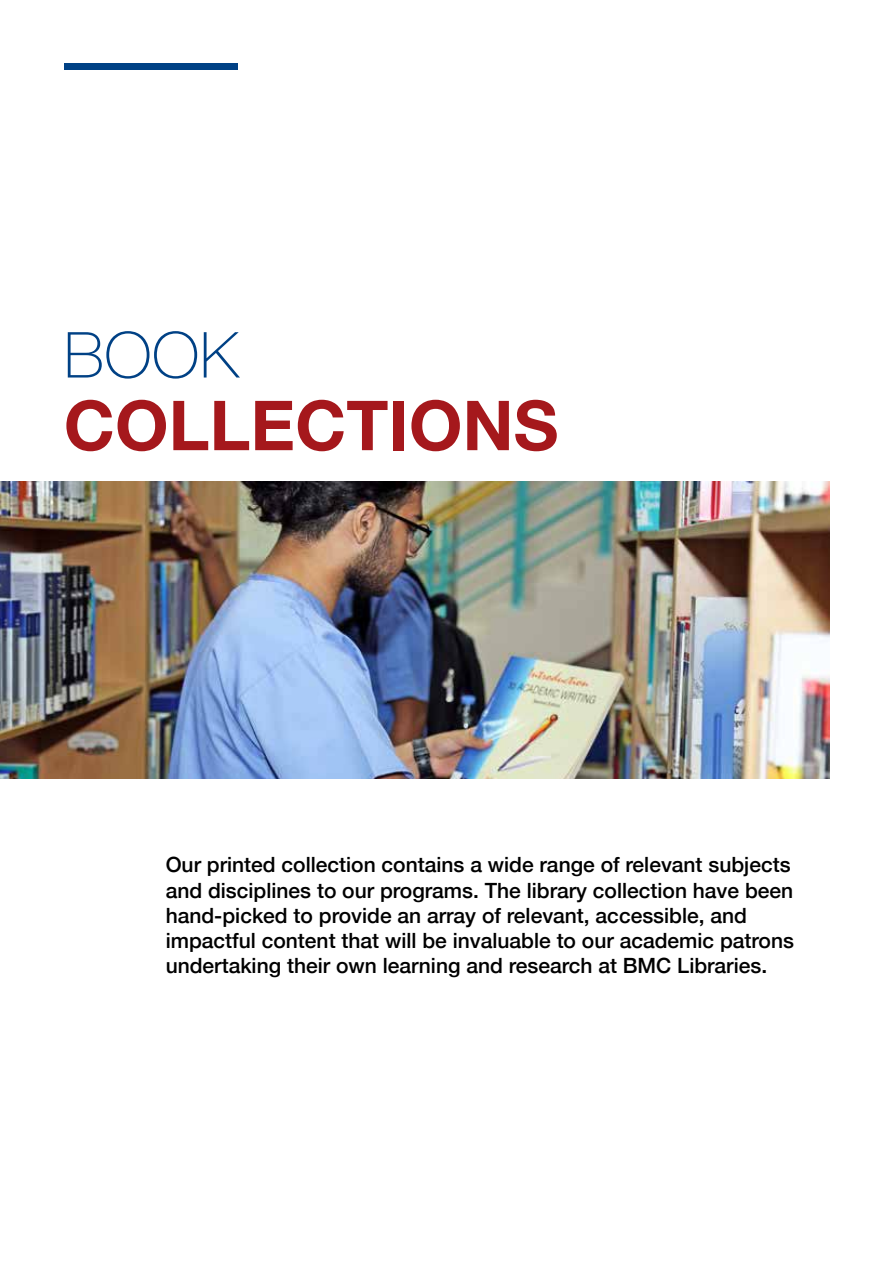
<style>
.page{position:relative;width:893px;height:1263px;background:#fff}
.page>*{position:absolute;margin:0;border:0;box-sizing:border-box;transform-origin:0 0}
.t1{font:700 69px "Helvetica Neue";color:#a5181c}
.t2{font:100 63.45px "Helvetica Neue";color:#004185}
.t3{font:500 21px/25.2px "Helvetica Neue";color:#000}
</style>
<div class="page">
<div style="left:64px;top:64px;width:173px;height:6px;background:#004185"></div>
<img style="left:0;top:481px;width:829px;height:297px">
<h2 class="t2" style="left:64px;top:307px;width:176px">BOOK</h2>
<h1 class="t1" style="left:64px;top:371px;width:496px">COLLECTIONS</h1>
<p class="t3" style="left:166px;top:850px;width:630px">Our printed collection contains a wide range of relevant subjects and disciplines to our programs. The library collection have been hand-picked to provide an array of relevant, accessible, and impactful content that will be invaluable to our academic patrons undertaking their own learning and research at BMC Libraries.</p>
</div>
